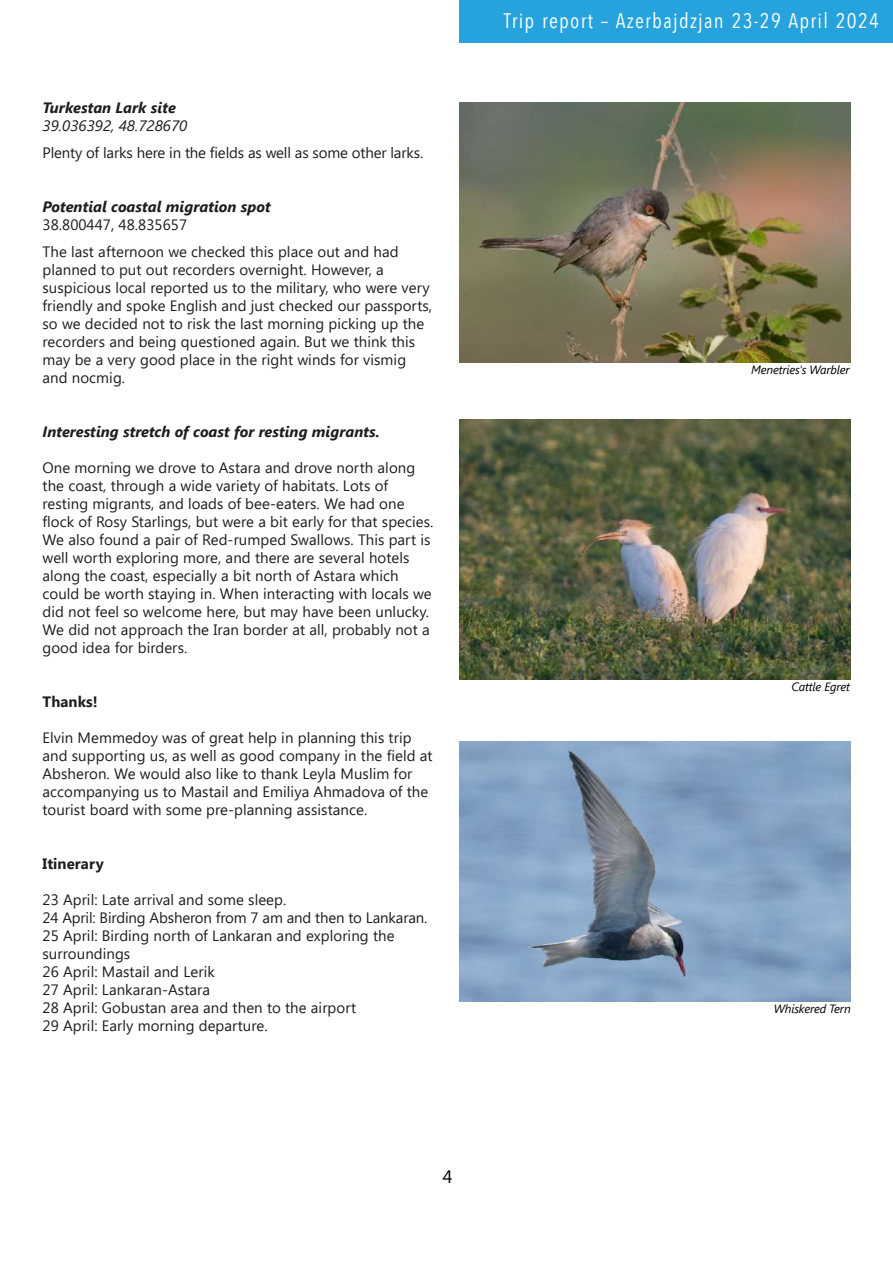
<style>
.page{position:relative;width:893px;height:1263px;background:#fff}
.page>*{position:absolute;margin:0;border:0;box-sizing:border-box;transform-origin:0 0}
.t1{font:21px "Avenir Next Condensed";letter-spacing:.06em;color:#fff}
.t2{font:18px "Segoe UI";color:#000}
.t3{font:15px/18px "Segoe UI";letter-spacing:.005em;color:#1d1d1b}
.t4{font:italic 700 15px "Segoe UI";letter-spacing:.005em;color:#1d1d1b}
.t5{font:italic 15px "Segoe UI";letter-spacing:.005em;color:#1d1d1b}
.t6{font:700 15px "Segoe UI";letter-spacing:.005em;color:#1d1d1b}
.t7{font:italic 12px "Segoe UI";letter-spacing:-.015em;color:#000}
</style>
<div class="page">
<div style="left:459px;top:0;width:434px;height:43px;background:#26a3dd"></div>
<img style="left:459px;top:102px;width:391px;height:260px">
<img style="left:459px;top:420px;width:391px;height:260px">
<img style="left:459px;top:741px;width:391px;height:261px">
<p class="t4" style="left:43px;top:102px;width:135px">Turkestan Lark site</p>
<p class="t5" style="left:43px;top:120px;width:146px">39.036392, 48.728670</p>
<p class="t3" style="left:43px;top:145px;width:382px">Plenty of larks here in the fields as well as some other larks.</p>
<p class="t4" style="left:43px;top:201px;width:230px">Potential coastal migration spot</p>
<p class="t3" style="left:43px;top:213px;width:358px;line-height:27px">38.800447, 48.835657<br>The last afternoon we checked this place out and had</p>
<p class="t3" style="left:43px;top:262px;width:391px">planned to put out recorders overnight. However, a suspicious local reported us to the military, who were very friendly and spoke English and just checked our passports, so we decided not to risk the last morning picking up the recorders and being questioned again. But we think this may be a very good place in the right winds for vismig and nocmig.</p>
<p class="t4" style="left:43px;top:426px;width:339px">Interesting stretch of coast for resting migrants.</p>
<p class="t3" style="left:43px;top:460px;width:392px">One morning we drove to Astara and drove north along the coast, through a wide variety of habitats. Lots of resting migrants, and loads of bee-eaters. We had one flock of Rosy Starlings, but were a bit early for that species.<br>We also found a pair of Red-rumped Swallows. This part is well worth exploring more, and there are several hotels along the coast, especially a bit north of Astara which could be worth staying in. When interacting with locals we did not feel so welcome here, but may have been unlucky.<br>We did not approach the Iran border at all, probably not a good idea for birders.</p>
<p class="t6" style="left:43px;top:696px;width:57px">Thanks!</p>
<p class="t3" style="left:43px;top:730px;width:392px">Elvin Memmedoy was of great help in planning this trip and supporting us, as well as good company in the field at Absheron. We would also like to thank Leyla Muslim for accompanying us to Mastail and Emiliya Ahmadova of the tourist board with some pre-planning assistance.</p>
<p class="t6" style="left:43px;top:858px;width:63px">Itinerary</p>
<p class="t3" style="left:43px;top:892px;width:386px">23 April: Late arrival and some sleep.<br>24 April: Birding Absheron from 7 am and then to Lankaran.<br>25 April: Birding north of Lankaran and exploring the surroundings<br>26 April: Mastail and Lerik<br>27 April: Lankaran-Astara<br>28 April: Gobustan area and then to the airport<br>29 April: Early morning departure.</p>
<h1 class="t1" style="left:504px;top:7px;width:377px">Trip report – Azerbajdzjan 23-29 April 2024</h1>
<p class="t7" style="left:751px;top:365px;width:100px">Menetries's Warbler</p>
<p class="t7" style="left:791px;top:682px;width:60px">Cattle Egret</p>
<p class="t7" style="left:774px;top:1004px;width:78px">Whiskered Tern</p>
<p class="t2" style="left:443px;top:1170px;width:11px">4</p>
</div>
